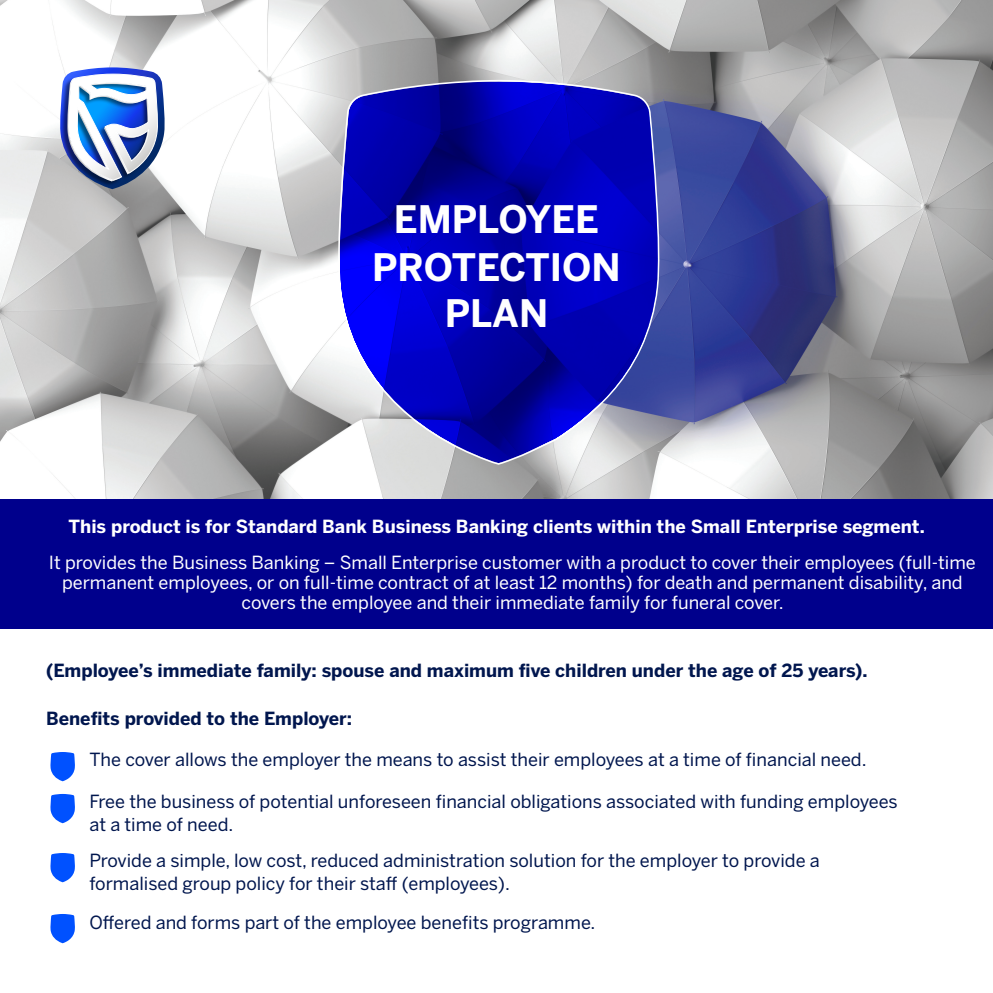
<style>
.page{position:relative;width:993px;height:993px;background:#fff}
.page>*{position:absolute;margin:0;border:0;box-sizing:border-box;transform-origin:0 0}
.t1{font:700 37.6px/46.2px "Benton Sans";color:#fff;text-align:center}
.t2{font:18px "Benton Sans";color:#00164e}
.t3{font:18px/20px "Benton Sans";color:#fff;text-align:center}
.t4{font:700 18px "Benton Sans";color:#00164e}
.t5{font:700 18px "Benton Sans";color:#fff}
</style>
<div class="page">
<img style="left:0;top:0;width:992px;height:499px">
<svg style="left:338px;top:79px;width:321px;height:386px;background:#2323ba"></svg>
<img style="left:59px;top:67px;width:106px;height:122px">
<svg style="left:50px;top:752px;width:25px;height:29px"></svg>
<svg style="left:50px;top:793px;width:25px;height:30px"></svg>
<svg style="left:50px;top:853px;width:25px;height:29px"></svg>
<svg style="left:50px;top:914px;width:25px;height:29px"></svg>
<div style="left:0;top:499px;width:992px;height:129px;background:#00008c"></div>
<p class="t1" style="left:394px;top:196px;width:207px">EMPLOYEE</p>
<p class="t1" style="left:372px;top:244px;width:250px">PROTECTION<br>PLAN</p>
<p class="t5" style="left:68px;top:514px;width:857px">This product is for Standard Bank Business Banking clients within the Small Enterprise segment.</p>
<p class="t3" style="left:49px;top:552px;width:928px">It provides the Business Banking – Small Enterprise customer with a product to cover their employees (full-time permanent employees, or on full-time contract of at least 12 months) for death and permanent disability, and covers the employee and their immediate family for funeral cover.</p>
<p class="t4" style="left:46px;top:659px;width:823px">(Employee’s immediate family: spouse and maximum five children under the age of 25 years).</p>
<p class="t4" style="left:46px;top:707px;width:307px">Benefits provided to the Employer:</p>
<p class="t2" style="left:89px;top:748px;width:778px">The cover allows the employer the means to assist their employees at a time of financial need.</p>
<p class="t2" style="left:89px;top:790px;width:809px">Free the business of potential unforeseen financial obligations associated with funding employees</p>
<p class="t2" style="left:89px;top:813px;width:145px">at a time of need.</p>
<p class="t2" style="left:89px;top:849px;width:732px">Provide a simple, low cost, reduced administration solution for the employer to provide a</p>
<p class="t2" style="left:89px;top:872px;width:422px">formalised group policy for their staff (employees).</p>
<p class="t2" style="left:89px;top:911px;width:507px">Offered and forms part of the employee benefits programme.</p>
</div>
